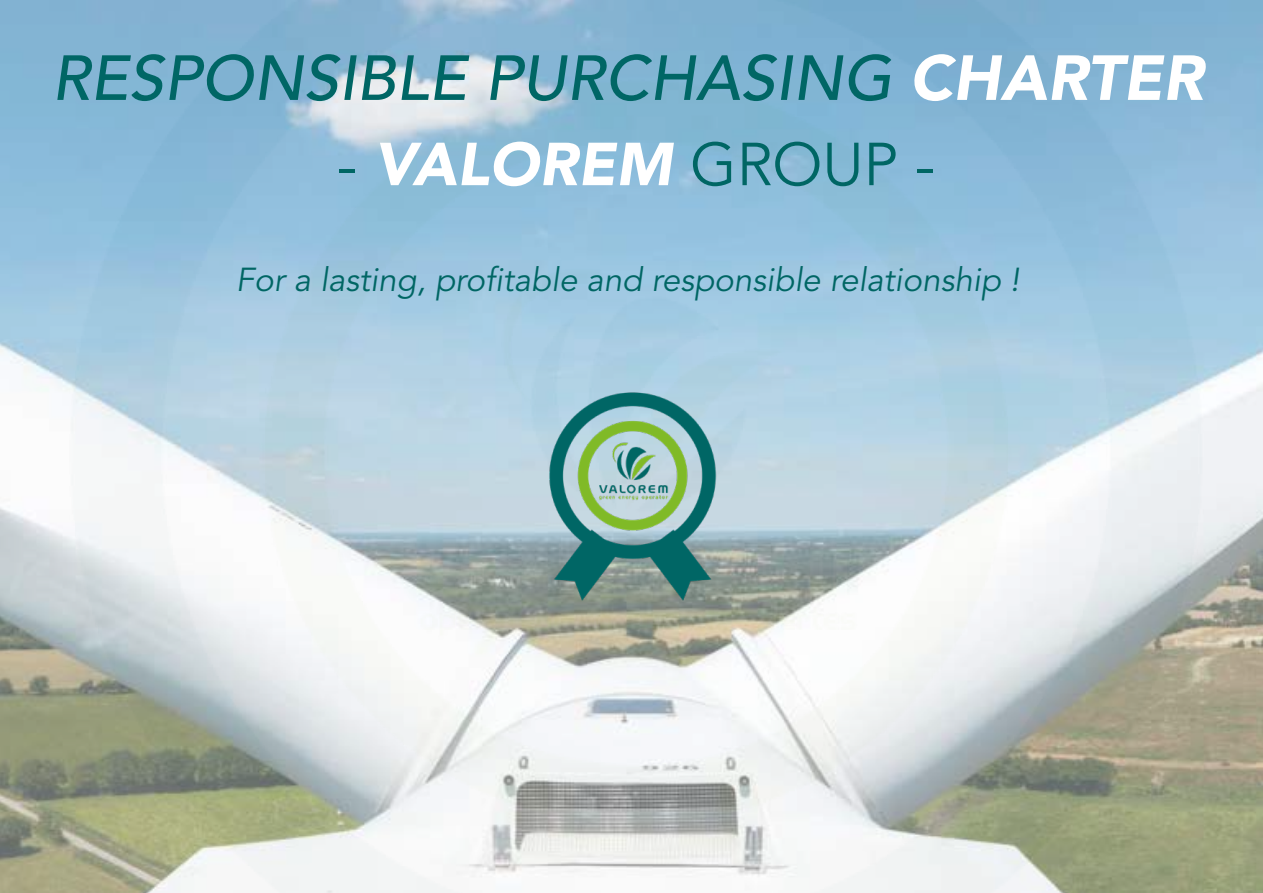
<style>
.page{position:relative;width:1263px;height:893px;background:#fff}
.page>*{position:absolute;margin:0;border:0;box-sizing:border-box;transform-origin:0 0}
.t1{font:italic 500 63px "Avenir LT Std";color:#006665}
.t2{font:60px "Avenir LT Std";color:#006664}
.t3{font:italic 33px "Avenir LT Std";color:#006664}
.s1{font-weight:900;color:#fff}
.s2{font-weight:900;font-style:italic;color:#fff}
</style>
<div class="page">
<img style="left:0;top:0;width:1263px;height:893px">
<img style="left:525px;top:375px;width:215px;height:246px">
<h1 class="t1" style="left:52px;top:42px;width:1153px">RESPONSIBLE PURCHASING <span class="s1">CHARTER</span></h1>
<h2 class="t2" style="left:337px;top:130px;width:599px">- <span class="s2">VALOREM</span> GROUP -</h2>
<p class="t3" style="left:236px;top:261px;width:785px">For a lasting, profitable and responsible relationship !</p>
</div>
